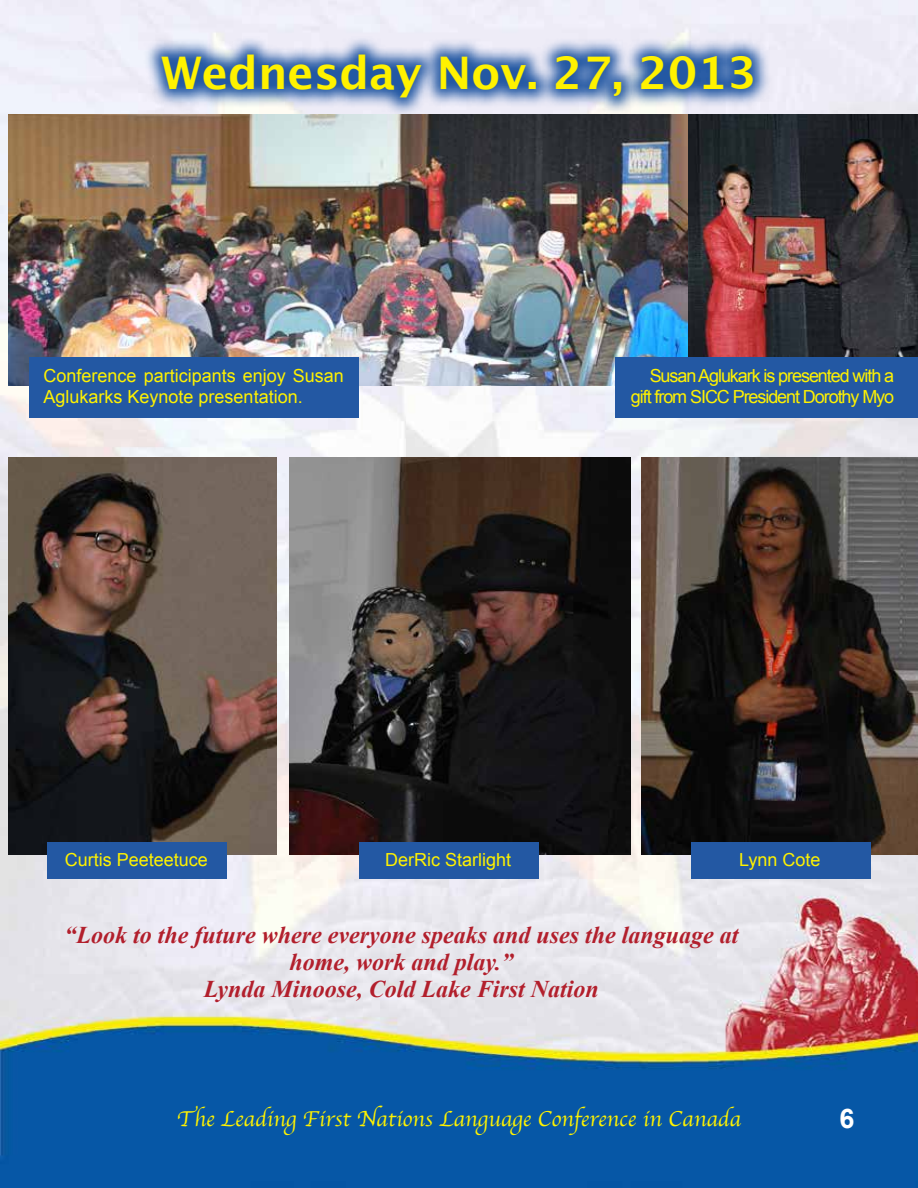
<style>
.page{position:relative;width:918px;height:1188px;background:#fff}
.page>*{position:absolute;margin:0;border:0;box-sizing:border-box;transform-origin:0 0}
.t1{font:700 45px "Lucida Grande";color:#fff200}
.t2{font:700 27px "Arial";color:#fff}
.t3{font:italic 700 24px/27px "Times New Roman";color:#b21f2c;text-align:center}
.t4{font:22.5px "Apple Chancery";color:#fff200}
.t5{font:18px/21.6px "Arial";color:#fff200}
.t6{font:18px/21.6px "Arial";letter-spacing:-.06em;color:#fff200;text-align:right}
</style>
<div class="page">
<img style="left:0;top:0;width:918px;height:1188px">
<svg style="left:144px;top:36px;width:628px;height:78px;background:#8ea6ce"></svg>
<img style="left:289px;top:457px;width:342px;height:398px">
<img style="left:9px;top:114px;width:679px;height:272px">
<img style="left:688px;top:114px;width:230px;height:243px">
<img style="left:9px;top:457px;width:267px;height:398px">
<img style="left:642px;top:457px;width:276px;height:398px">
<div style="left:30px;top:357px;width:329px;height:61px;background:#2358a3"></div>
<div style="left:47px;top:843px;width:180px;height:36px;background:#2358a3"></div>
<div style="left:359px;top:843px;width:180px;height:36px;background:#2358a3"></div>
<div style="left:691px;top:843px;width:179px;height:36px;background:#2358a3"></div>
<div style="left:615px;top:357px;width:303px;height:61px;background:#2358a3"></div>
<h1 class="t1" style="left:161px;top:37px;width:597px">Wednesday Nov. 27, 2013</h1>
<p class="t5" style="left:44px;top:365px;width:302px">Conference participants enjoy Susan<br>Aglukarks Keynote presentation.</p>
<p class="t6" style="left:631px;top:365px;width:265px">Susan Aglukark is presented with a gift from SICC President Dorothy Myo</p>
<p class="t5" style="left:65px;top:849px;width:145px">Curtis Peeteetuce</p>
<p class="t5" style="left:385px;top:849px;width:128px">DerRic Starlight</p>
<p class="t5" style="left:739px;top:849px;width:83px">Lynn Cote</p>
<p class="t3" style="left:64px;top:921px;width:676px">“Look to the future where everyone speaks and uses the language at home, work and play.”<br>Lynda Minoose, Cold Lake First Nation</p>
<p class="t4" style="left:177px;top:1101px;width:566px">The Leading First Nations Language Conference in Canada</p>
<p class="t2" style="left:839px;top:1101px;width:17px">6</p>
</div>
